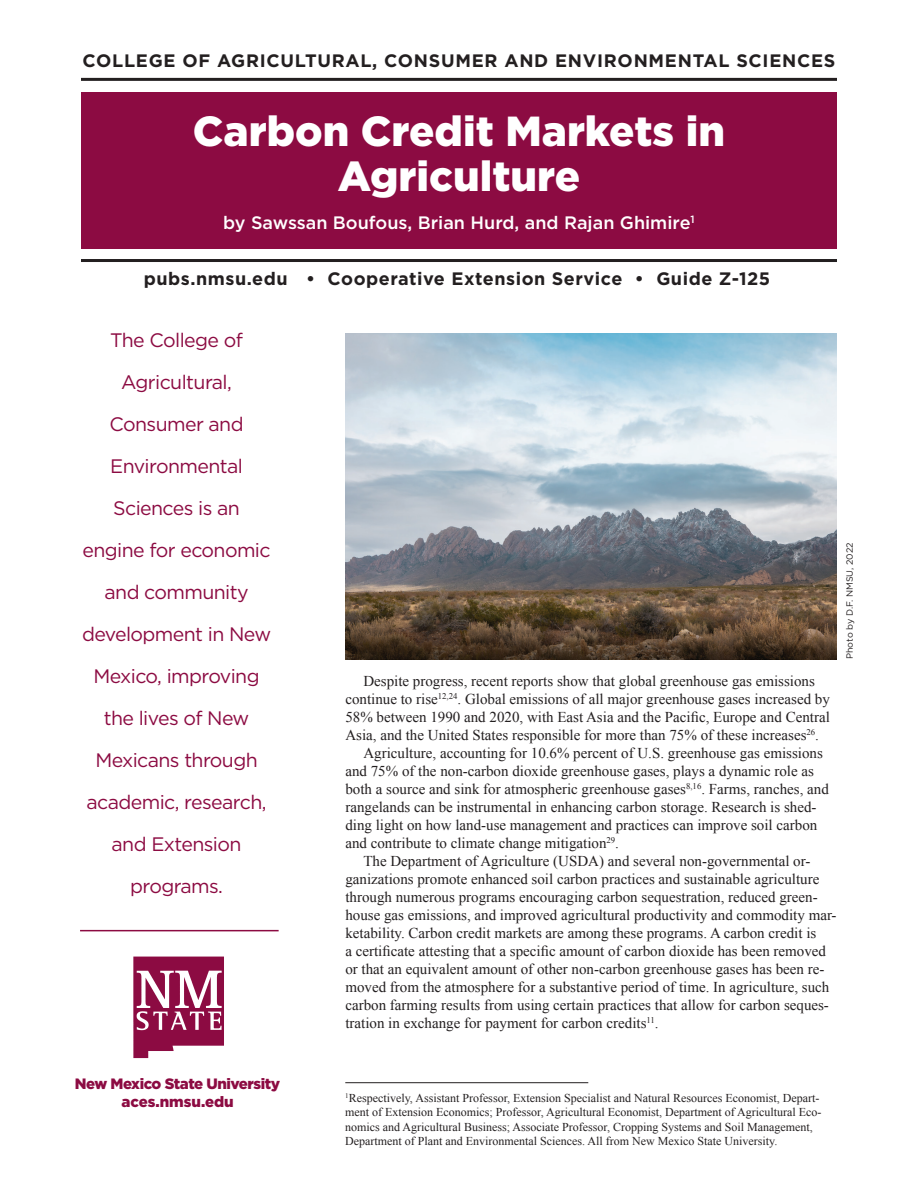
<style>
.page{position:relative;width:918px;height:1188px;background:#fff}
.page>*{position:absolute;margin:0;border:0;box-sizing:border-box;transform-origin:0 0}
.t1{font:900 42px/45px "Gotham";color:#fff;text-align:center}
.t2{font:19.5px/42px "Gotham";letter-spacing:-.03em;color:#8c0b42;text-align:center}
.t3{font:700 18px "Gotham";letter-spacing:.03em;color:#231f20}
.Author{font:500 18px "Gotham";color:#fff}
.A_Body_Text_10_12{font:15px/18px "Times New Roman";color:#231f20}
.t4{font:900 15px "Gotham";letter-spacing:-.03em;color:#8c0b42}
.t5{font:900 15px "Gotham";color:#8c0b42}
.Footnote{font:12px/14.4px "Times New Roman";color:#231f20}
.Footnote-2{font:9px "Gotham";color:#231f20}
</style>
<div class="page">
<hr style="left:345px;top:1082px;width:243px;height:1px;background:#231f20">
<hr style="left:81px;top:78px;width:756px;height:3px;background:#231f20">
<hr style="left:81px;top:259px;width:756px;height:3px;background:#231f20">
<div style="left:81px;top:92px;width:756px;height:156px;background:#8c0b42"></div>
<hr style="left:80px;top:930px;width:199px;height:1px;background:#8c0b42">
<img style="left:133px;top:956px;width:91px;height:103px">
<img style="left:345px;top:333px;width:492px;height:327px">
<p class="t3" style="left:83px;top:49px;width:754px">COLLEGE OF AGRICULTURAL, CONSUMER AND ENVIRONMENTAL SCIENCES</p>
<p class="t1" style="left:193px;top:108px;width:534px">Carbon Credit Markets in<br>Agriculture</p>
<p class="Author" style="left:223px;top:211px;width:473px">by Sawssan Boufous, Brian Hurd, and Rajan Ghimire<sup>1</sup></p>
<p class="t3" style="left:144px;top:267px;width:628px">pubs.nmsu.edu • Cooperative Extension Service • Guide Z-125</p>
<p class="t2" style="left:82px;top:319px;width:191px">The College of<br>Agricultural,<br>Consumer and<br>Environmental<br>Sciences is an engine for economic and community development in New<br>Mexico, improving the lives of New<br>Mexicans through academic, research, and Extension programs.</p>
<p class="A_Body_Text_10_12" style="left:345px;top:672px;width:486px;text-indent:18px">Despite progress, recent reports show that global greenhouse gas emissions continue to rise<sup>12,24</sup>. Global emissions of all major greenhouse gases increased by 58% between 1990 and 2020, with East Asia and the Pacific, Europe and Central Asia, and the United States responsible for more than 75% of these increases<sup>26</sup>.</p>
<p class="A_Body_Text_10_12" style="left:345px;top:744px;width:485px;text-indent:18px">Agriculture, accounting for 10.6% percent of U.S. greenhouse gas emissions and 75% of the non-carbon dioxide greenhouse gases, plays a dynamic role as both a source and sink for atmospheric greenhouse gases<sup>8,16</sup>. Farms, ranches, and rangelands can be instrumental in enhancing carbon storage. Research is shed&shy;ding light on how land-use management and practices can improve soil carbon and contribute to climate change mitigation<sup>29</sup>.</p>
<p class="A_Body_Text_10_12" style="left:345px;top:852px;width:493px;text-indent:18px">The Department of Agriculture (USDA) and several non-governmental or&shy;ganizations promote enhanced soil carbon practices and sustainable agriculture through numerous programs encouraging carbon sequestration, reduced green&shy;house gas emissions, and improved agricultural productivity and commodity mar&shy;ketability. Carbon credit markets are among these programs. A carbon credit is<br>a certificate attesting that a specific amount of carbon dioxide has been removed or that an equivalent amount of other non-carbon greenhouse gases has been re&shy;moved from the atmosphere for a substantive period of time. In agriculture, such carbon farming results from using certain practices that allow for carbon seques&shy;tration in exchange for payment for carbon credits<sup>11</sup>.</p>
<p class="Footnote-2" style="left:844px;top:659px;width:118px;rotate:-90deg">Photo by D.F. NMSU, 2022</p>
<p class="t4" style="left:75px;top:1073px;width:207px">New Mexico State University</p>
<p class="t5" style="left:121px;top:1091px;width:114px">aces.nmsu.edu</p>
<p class="Footnote" style="left:345px;top:1091px;width:478px"><sup>1</sup>Respectively, Assistant Professor, Extension Specialist and Natural Resources Economist, Depart&shy;ment of Extension Economics; Professor, Agricultural Economist, Department of Agricultural Eco&shy;nomics and Agricultural Business; Associate Professor, Cropping Systems and Soil Management, Department of Plant and Environmental Sciences. All from New Mexico State University.</p>
</div>
